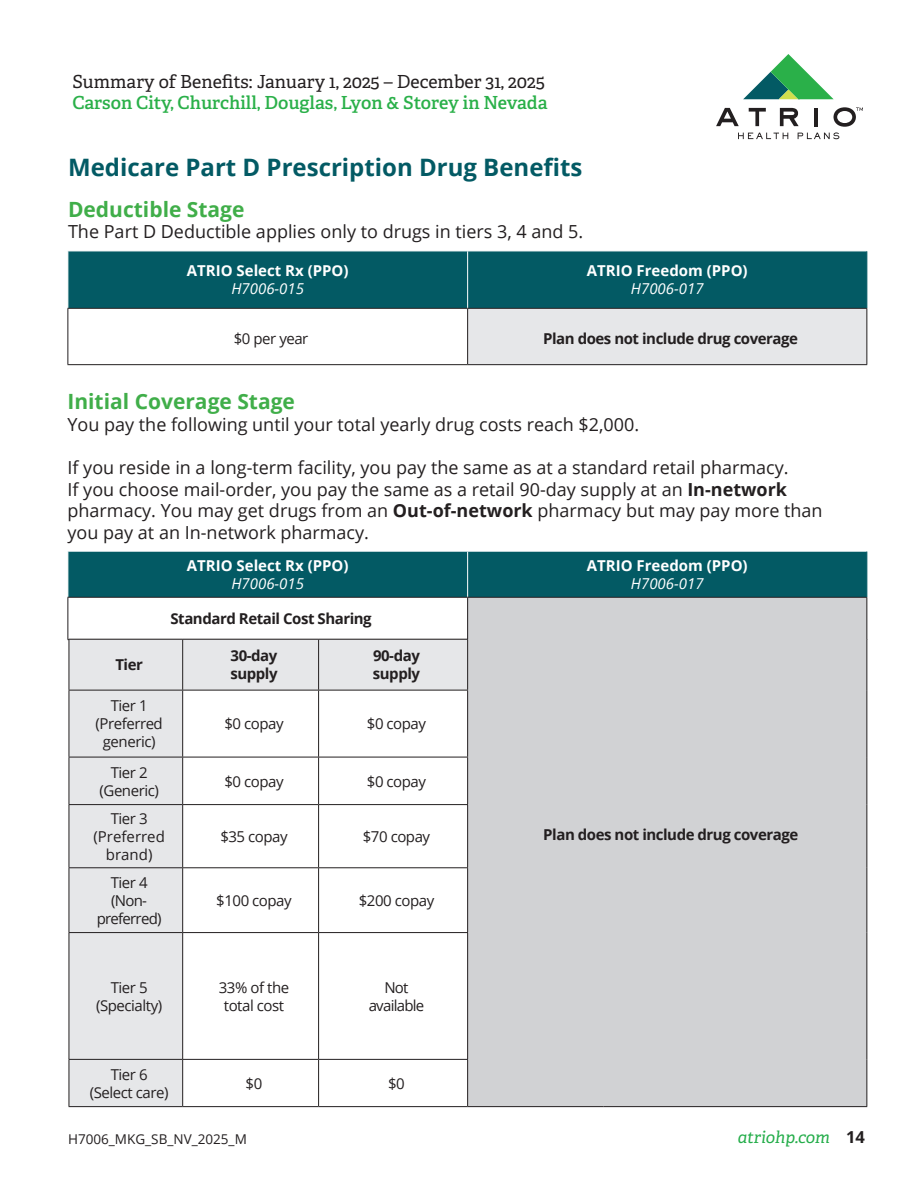
<style>
.page{position:relative;width:918px;height:1188px;background:#fff}
.page>*{position:absolute;margin:0;border:0;box-sizing:border-box;transform-origin:0 0}
.t1{font:700 24px "Open Sans";color:#035a64}
.t2{font:700 21px "Open Sans";color:#40ae49}
.t3{font:18px/21.6px "Open Sans";color:#231f20}
.t4{font:600 18px/21.6px "Adelle";color:#2ab049}
.t5{font:italic 16.5px "Adelle";color:#24ad4a}
.t6{font:700 16.5px "Open Sans";color:#231f20}
.t7{font:15px/18px "Open Sans";letter-spacing:-.03em;color:#231f20;text-align:center}
.t8{font:700 15px "Open Sans";letter-spacing:-.03em;color:#231f20}
.t9{font:700 15px "Open Sans";color:#fff}
.t10{font:italic 15px "Open Sans";color:#fff}
.t11{font:15px/18px "Open Sans";letter-spacing:-.05em;color:#231f20;text-align:center}
.t12{font:15px/18px "Open Sans";color:#231f20;text-align:center}
.t13{font:13.5px "Open Sans";color:#231f20}
.s1{font-weight:400;color:#231f20}
.s2{font-weight:700}
</style>
<div class="page">
<svg style="left:743px;top:54px;width:91px;height:45px"></svg>
<svg style="left:716px;top:107px;width:147px;height:32px"></svg>
<div style="left:69px;top:252px;width:797px;height:56px;background:#035a64"></div>
<div style="left:468px;top:308px;width:399px;height:57px;background:#e6e7e9"></div>
<hr style="left:467px;top:251px;width:1px;height:57px;background:#fff">
<hr style="left:68px;top:308px;width:400px;height:1px;background:#231f20">
<hr style="left:468px;top:308px;width:399px;height:1px;background:#231f20">
<hr style="left:68px;top:309px;width:1px;height:55px;background:#231f20">
<hr style="left:467px;top:309px;width:1px;height:55px;background:#231f20">
<hr style="left:866px;top:309px;width:1px;height:55px;background:#231f20">
<hr style="left:68px;top:364px;width:400px;height:1px;background:#231f20">
<hr style="left:468px;top:364px;width:399px;height:1px;background:#231f20">
<hr style="left:866px;top:251px;width:1px;height:57px;background:#035a64">
<div style="left:69px;top:552px;width:797px;height:45px;background:#035a64"></div>
<div style="left:468px;top:597px;width:399px;height:43px;background:#d1d2d4"></div>
<hr style="left:467px;top:552px;width:1px;height:45px;background:#fff">
<hr style="left:68px;top:597px;width:400px;height:1px;background:#231f20">
<hr style="left:468px;top:597px;width:399px;height:1px;background:#231f20">
<hr style="left:68px;top:598px;width:1px;height:41px;background:#231f20">
<hr style="left:467px;top:598px;width:1px;height:41px;background:#231f20">
<hr style="left:866px;top:598px;width:1px;height:42px;background:#231f20">
<hr style="left:68px;top:639px;width:400px;height:1px;background:#231f20">
<hr style="left:866px;top:552px;width:1px;height:45px;background:#035a64">
<svg style="left:70px;top:640px;width:397px;height:466px"></svg>
<div style="left:468px;top:639px;width:398px;height:467px;background:#d1d2d4"></div>
<hr style="left:69px;top:640px;width:1px;height:50px;background:#231f20">
<hr style="left:182px;top:640px;width:1px;height:50px;background:#231f20">
<hr style="left:318px;top:640px;width:1px;height:50px;background:#231f20">
<hr style="left:467px;top:640px;width:1px;height:50px;background:#231f20">
<hr style="left:866px;top:639px;width:1px;height:51px;background:#231f20">
<hr style="left:69px;top:690px;width:114px;height:1px;background:#231f20">
<hr style="left:69px;top:690px;width:1px;height:67px;background:#231f20">
<hr style="left:183px;top:690px;width:136px;height:1px;background:#231f20">
<hr style="left:182px;top:690px;width:1px;height:67px;background:#231f20">
<hr style="left:319px;top:690px;width:149px;height:1px;background:#231f20">
<hr style="left:318px;top:690px;width:1px;height:67px;background:#231f20">
<hr style="left:467px;top:690px;width:1px;height:67px;background:#231f20">
<hr style="left:866px;top:690px;width:1px;height:67px;background:#231f20">
<hr style="left:69px;top:757px;width:114px;height:1px;background:#231f20">
<hr style="left:69px;top:757px;width:1px;height:47px;background:#231f20">
<hr style="left:183px;top:757px;width:136px;height:1px;background:#231f20">
<hr style="left:182px;top:757px;width:1px;height:47px;background:#231f20">
<hr style="left:319px;top:757px;width:149px;height:1px;background:#231f20">
<hr style="left:318px;top:757px;width:1px;height:47px;background:#231f20">
<hr style="left:467px;top:757px;width:1px;height:47px;background:#231f20">
<hr style="left:866px;top:757px;width:1px;height:48px;background:#231f20">
<hr style="left:69px;top:804px;width:114px;height:1px;background:#231f20">
<hr style="left:69px;top:805px;width:1px;height:62px;background:#231f20">
<hr style="left:183px;top:804px;width:136px;height:1px;background:#231f20">
<hr style="left:182px;top:805px;width:1px;height:62px;background:#231f20">
<hr style="left:319px;top:804px;width:149px;height:1px;background:#231f20">
<hr style="left:318px;top:805px;width:1px;height:62px;background:#231f20">
<hr style="left:467px;top:805px;width:1px;height:62px;background:#231f20">
<hr style="left:866px;top:805px;width:1px;height:63px;background:#231f20">
<hr style="left:69px;top:867px;width:114px;height:1px;background:#231f20">
<hr style="left:69px;top:868px;width:1px;height:64px;background:#231f20">
<hr style="left:183px;top:867px;width:136px;height:1px;background:#231f20">
<hr style="left:182px;top:868px;width:1px;height:64px;background:#231f20">
<hr style="left:319px;top:867px;width:149px;height:1px;background:#231f20">
<hr style="left:318px;top:868px;width:1px;height:64px;background:#231f20">
<hr style="left:467px;top:868px;width:1px;height:64px;background:#231f20">
<hr style="left:866px;top:868px;width:1px;height:65px;background:#231f20">
<hr style="left:69px;top:932px;width:114px;height:1px;background:#231f20">
<hr style="left:69px;top:933px;width:1px;height:126px;background:#231f20">
<hr style="left:183px;top:932px;width:136px;height:1px;background:#231f20">
<hr style="left:182px;top:933px;width:1px;height:126px;background:#231f20">
<hr style="left:319px;top:932px;width:149px;height:1px;background:#231f20">
<hr style="left:318px;top:933px;width:1px;height:126px;background:#231f20">
<hr style="left:467px;top:933px;width:1px;height:126px;background:#231f20">
<hr style="left:866px;top:933px;width:1px;height:126px;background:#231f20">
<hr style="left:69px;top:1059px;width:114px;height:1px;background:#231f20">
<hr style="left:69px;top:1060px;width:1px;height:46px;background:#231f20">
<hr style="left:183px;top:1059px;width:136px;height:1px;background:#231f20">
<hr style="left:182px;top:1060px;width:1px;height:46px;background:#231f20">
<hr style="left:319px;top:1059px;width:149px;height:1px;background:#231f20">
<hr style="left:318px;top:1060px;width:1px;height:46px;background:#231f20">
<hr style="left:467px;top:1060px;width:1px;height:46px;background:#231f20">
<hr style="left:866px;top:1059px;width:1px;height:47px;background:#231f20">
<hr style="left:69px;top:1106px;width:114px;height:1px;background:#231f20">
<hr style="left:183px;top:1106px;width:136px;height:1px;background:#231f20">
<hr style="left:319px;top:1106px;width:149px;height:1px;background:#231f20">
<hr style="left:468px;top:1106px;width:136px;height:1px;background:#231f20">
<hr style="left:604px;top:1106px;width:263px;height:1px;background:#231f20">
<p class="t4" style="left:72px;top:71px;width:477px"><span class="s1">Summary of Benefits: January 1, 2025 – December 31, 2025<br></span>Carson City, Churchill, Douglas, Lyon &amp; Storey in Nevada</p>
<p class="t1" style="left:68px;top:151px;width:516px">Medicare Part D Prescription Drug Benefits</p>
<p class="t2" style="left:68px;top:194px;width:178px">Deductible Stage</p>
<p class="t3" style="left:68px;top:221px;width:517px">The Part D Deductible applies only to drugs in tiers 3, 4 and 5.</p>
<p class="t9" style="left:187px;top:260px;width:163px">ATRIO Select Rx (PPO)</p>
<p class="t10" style="left:231px;top:279px;width:74px">H7006-015</p>
<p class="t9" style="left:587px;top:260px;width:162px">ATRIO Freedom (PPO)</p>
<p class="t10" style="left:631px;top:279px;width:74px">H7006-017</p>
<p class="t7" style="left:234px;top:329px;width:76px">$0 per year</p>
<p class="t8" style="left:543px;top:328px;width:257px">Plan does not include drug coverage</p>
<p class="t2" style="left:68px;top:387px;width:229px">Initial Coverage Stage</p>
<p class="t3" style="left:68px;top:413px;width:573px">You pay the following until your total yearly drug costs reach $2,000.</p>
<p class="t3" style="left:68px;top:456px;width:757px">If you reside in a long-term facility, you pay the same as at a standard retail pharmacy.<br>If you choose mail-order, you pay the same as a retail 90-day supply at an <span class="s2">In-network </span>pharmacy. You may get drugs from an <span class="s2">Out-of-network</span> pharmacy but may pay more than you pay at an In-network pharmacy.</p>
<p class="t9" style="left:187px;top:555px;width:163px">ATRIO Select Rx (PPO)</p>
<p class="t10" style="left:231px;top:573px;width:74px">H7006-015</p>
<p class="t8" style="left:170px;top:608px;width:203px">Standard Retail Cost Sharing</p>
<p class="t8" style="left:115px;top:654px;width:29px">Tier</p>
<p class="t8" style="left:231px;top:645px;width:48px">30-day</p>
<p class="t8" style="left:230px;top:663px;width:49px">supply</p>
<p class="t8" style="left:373px;top:645px;width:48px">90-day</p>
<p class="t8" style="left:373px;top:663px;width:49px">supply</p>
<p class="t7" style="left:111px;top:697px;width:38px">Tier 1</p>
<p class="t7" style="left:96px;top:715px;width:69px">(Preferred</p>
<p class="t7" style="left:103px;top:733px;width:54px">generic)</p>
<p class="t7" style="left:111px;top:763px;width:38px">Tier 2</p>
<p class="t7" style="left:100px;top:781px;width:61px">(Generic)</p>
<p class="t7" style="left:224px;top:715px;width:61px">$0 copay</p>
<p class="t7" style="left:367px;top:715px;width:61px">$0 copay</p>
<p class="t7" style="left:224px;top:772px;width:61px">$0 copay</p>
<p class="t7" style="left:367px;top:772px;width:61px">$0 copay</p>
<p class="t7" style="left:111px;top:809px;width:38px">Tier 3</p>
<p class="t12" style="left:94px;top:827px;width:73px">(Preferred brand)</p>
<p class="t7" style="left:220px;top:827px;width:69px">$35 copay</p>
<p class="t7" style="left:363px;top:827px;width:69px">$70 copay</p>
<p class="t7" style="left:111px;top:873px;width:38px">Tier 4</p>
<p class="t11" style="left:97px;top:891px;width:66px">(Non&shy;preferred)</p>
<p class="t7" style="left:216px;top:891px;width:77px">$100 copay</p>
<p class="t7" style="left:359px;top:891px;width:77px">$200 copay</p>
<p class="t7" style="left:111px;top:978px;width:38px">Tier 5</p>
<p class="t7" style="left:96px;top:996px;width:68px">(Specialty)</p>
<p class="t7" style="left:219px;top:978px;width:72px">33% of the total cost</p>
<p class="t11" style="left:369px;top:978px;width:57px">Not available</p>
<p class="t7" style="left:90px;top:1065px;width:80px">Tier 6 (Select care)</p>
<p class="t7" style="left:246px;top:1074px;width:18px">$0</p>
<p class="t7" style="left:388px;top:1074px;width:18px">$0</p>
<p class="t13" style="left:68px;top:1130px;width:180px">H7006_MKG_SB_NV_2025_M</p>
<p class="t9" style="left:587px;top:555px;width:162px">ATRIO Freedom (PPO)</p>
<p class="t10" style="left:631px;top:573px;width:74px">H7006-017</p>
<p class="t8" style="left:543px;top:824px;width:257px">Plan does not include drug coverage</p>
<p class="t5" style="left:738px;top:1127px;width:94px">atriohp.com</p>
<p class="t6" style="left:846px;top:1126px;width:20px">14</p>
</div>
